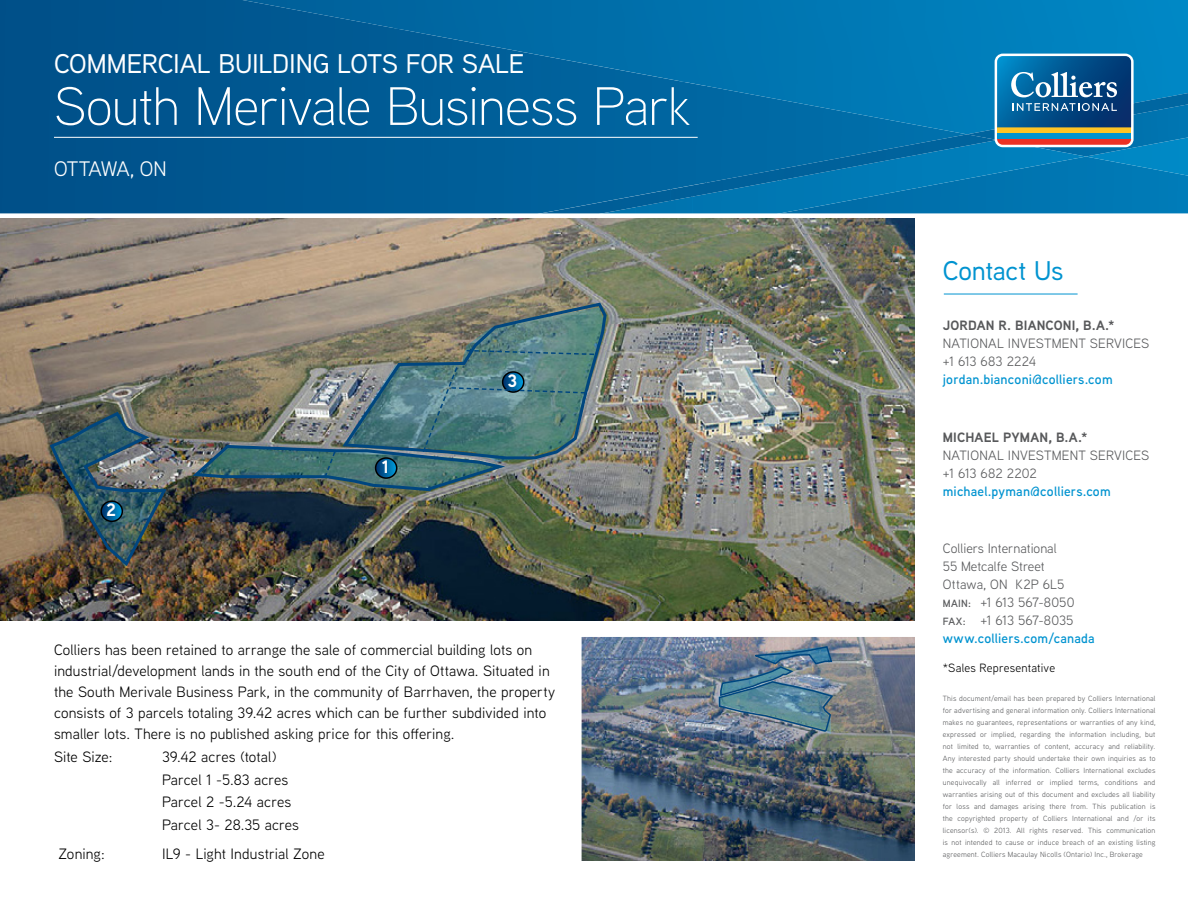
<style>
.page{position:relative;width:1188px;height:918px;background:#fff}
.page>*{position:absolute;margin:0;border:0;box-sizing:border-box;transform-origin:0 0}
.t1{font:300 54px "Aaux Next";letter-spacing:-.015em;color:#fff}
.t2{font:500 27px "Aaux Next";letter-spacing:-.01em;color:#fff}
.t3{font:500 27px "Aaux Next";color:#0093d0}
.t4{font:21px "Aaux Next";letter-spacing:-.04em;color:#fff}
.t5{font:700 18px "Aaux Next";color:#fff}
.t6{font:15px/21px "Aaux Next";letter-spacing:.005em;color:#000}
.t7{font:13.5px/18px "Aaux Next";letter-spacing:.005em;color:#58595b}
.t8{font:600 13.5px "Aaux Next";letter-spacing:.015em;color:#0093d0}
.t9{font:700 13.5px "Aaux Next";letter-spacing:.01em;color:#58595b}
.t10{font:12px "Aaux Next";letter-spacing:.02em;color:#000}
.t11{font:7.5px/12px "Aaux Next";letter-spacing:.025em;color:#58595b;text-align:justify}
.s1{font-weight:600;font-size:10.5px}
.s2{font-weight:600;color:#0093d0}
</style>
<div class="page">
<div style="left:0;top:0;width:367px;height:213px;background:#00548e"></div>
<div style="left:367px;top:29px;width:57px;height:184px;background:#005c95"></div>
<div style="left:424px;top:82px;width:282px;height:131px;background:#00619c"></div>
<img style="left:706px;top:134px;width:482px;height:79px">
<img style="left:1086px;top:157px;width:102px;height:24px">
<img style="left:110px;top:0;width:1078px;height:29px">
<img style="left:393px;top:28px;width:795px;height:54px">
<img style="left:677px;top:81px;width:290px;height:53px">
<img style="left:1086px;top:147px;width:102px;height:10px">
<img style="left:692px;top:155px;width:226px;height:58px">
<img style="left:917px;top:147px;width:169px;height:41px">
<img style="left:671px;top:201px;width:22px;height:12px">
<img style="left:670px;top:169px;width:110px;height:32px">
<img style="left:779px;top:134px;width:218px;height:47px">
<div style="left:397px;top:186px;width:111px;height:27px;background:#005e98"></div>
<img style="left:535px;top:189px;width:136px;height:24px">
<svg style="left:967px;top:54px;width:221px;height:93px;background:#2c78a3"></svg>
<img style="left:0;top:218px;width:915px;height:403px">
<hr style="left:54px;top:137px;width:644px;height:1px;background:#fff">
<img style="left:48px;top:410px;width:121px;height:159px">
<hr style="left:944px;top:294px;width:134px;height:1px;background:#0093d0">
<img style="left:583px;top:638px;width:331px;height:222px">
<div style="left:579px;top:634px;width:339px;height:230px;border:3px solid #fff"></div>
<img style="left:717px;top:645px;width:118px;height:91px">
<img style="left:189px;top:301px;width:419px;height:192px">
<h2 class="t2" style="left:54px;top:45px;width:472px">COMMERCIAL BUILDING LOTS FOR SALE</h2>
<h1 class="t1" style="left:54px;top:70px;width:638px">South Merivale Business Park</h1>
<h3 class="t4" style="left:54px;top:154px;width:114px">ottawa, on</h3>
<h3 class="t5" style="left:106px;top:497px;width:11px">2</h3>
<h3 class="t5" style="left:382px;top:454px;width:9px">1</h3>
<h3 class="t5" style="left:507px;top:368px;width:11px">3</h3>
<p class="t6" style="left:54px;top:639px;width:503px">Colliers has been retained to arrange the sale of commercial building lots on industrial/development lands in the south end of the City of Ottawa. Situated in the South Merivale Business Park, in the community of Barrhaven, the property consists of 3 parcels totaling 39.42 acres which can be further subdivided into smaller lots. There is no published asking price for this offering.</p>
<h3 class="t6" style="left:54px;top:746px;width:60px">Site Size:</h3>
<h3 class="t6" style="left:162px;top:745px;width:139px;line-height:22.8px">39.42 acres (total)<br>Parcel 1 -5.83 acres<br>Parcel 2 -5.24 acres<br>Parcel 3- 28.35 acres</h3>
<h3 class="t6" style="left:58px;top:843px;width:48px">Zoning:</h3>
<h3 class="t6" style="left:162px;top:843px;width:164px">IL9 - Light Industrial Zone</h3>
<h2 class="t3" style="left:943px;top:252px;width:122px">CONTACT US</h2>
<h3 class="t9" style="left:943px;top:316px;width:173px">JORDAN R. BIANCONI, B.A.*</h3>
<h3 class="t7" style="left:943px;top:334px;width:38px">NATIONA</h3>
<h3 class="t7" style="left:943px;top:334px;width:208px;text-indent:54px">L INVESTMENT SERVICES +1 613 683 2224</h3>
<h3 class="t8" style="left:943px;top:370px;width:171px">jordan.bianconi@colliers.com</h3>
<h3 class="t9" style="left:943px;top:427px;width:146px">MICHAEL PYMAN , B.A.*</h3>
<h3 class="t7" style="left:943px;top:445px;width:38px">NATIONA</h3>
<h3 class="t7" style="left:943px;top:445px;width:208px;text-indent:54px">L INVESTMENT SERVICES +1 613 682 2202</h3>
<h3 class="t8" style="left:943px;top:482px;width:169px">michael.pyman@colliers.com</h3>
<h3 class="t7" style="left:943px;top:539px;width:115px">Colliers International<br>55 Metcalfe Street<br>Ottawa, ON</h3>
<h3 class="t7" style="left:943px;top:575px;width:153px;text-indent:73px">K2P 6L5<br><span class="s1">MAIN:</span> +1 613 567-8050<br><span class="s1">FAX:</span> +1 613 567-8035 <span class="s2">www.colliers.com/canada</span></h3>
<h3 class="t10" style="left:943px;top:660px;width:114px">*Sales Representative</h3>
<p class="t11" style="left:943px;top:693px;width:214px">This document/email has been prepared by Colliers International for advertising and general information only. Colliers International makes no guarantees, representations or warranties of any kind, expressed or implied, regarding the information including, but not limited to, warranties of content, accuracy and reliability.<br>Any interested party should undertake their own inquiries as to the accuracy of the information. Colliers International excludes unequivocally all inferred or implied terms, conditions and warranties arising out of this document and excludes all liability for loss and damages arising there from. This publication is the copyrighted property of Colliers International and /or its licensor(s). © 2013. All rights reserved. This communication is not intended to cause or induce breach of an existing listing agreement. Colliers Macaulay Nicolls (Ontario) Inc., Brokerage</p>
</div>
